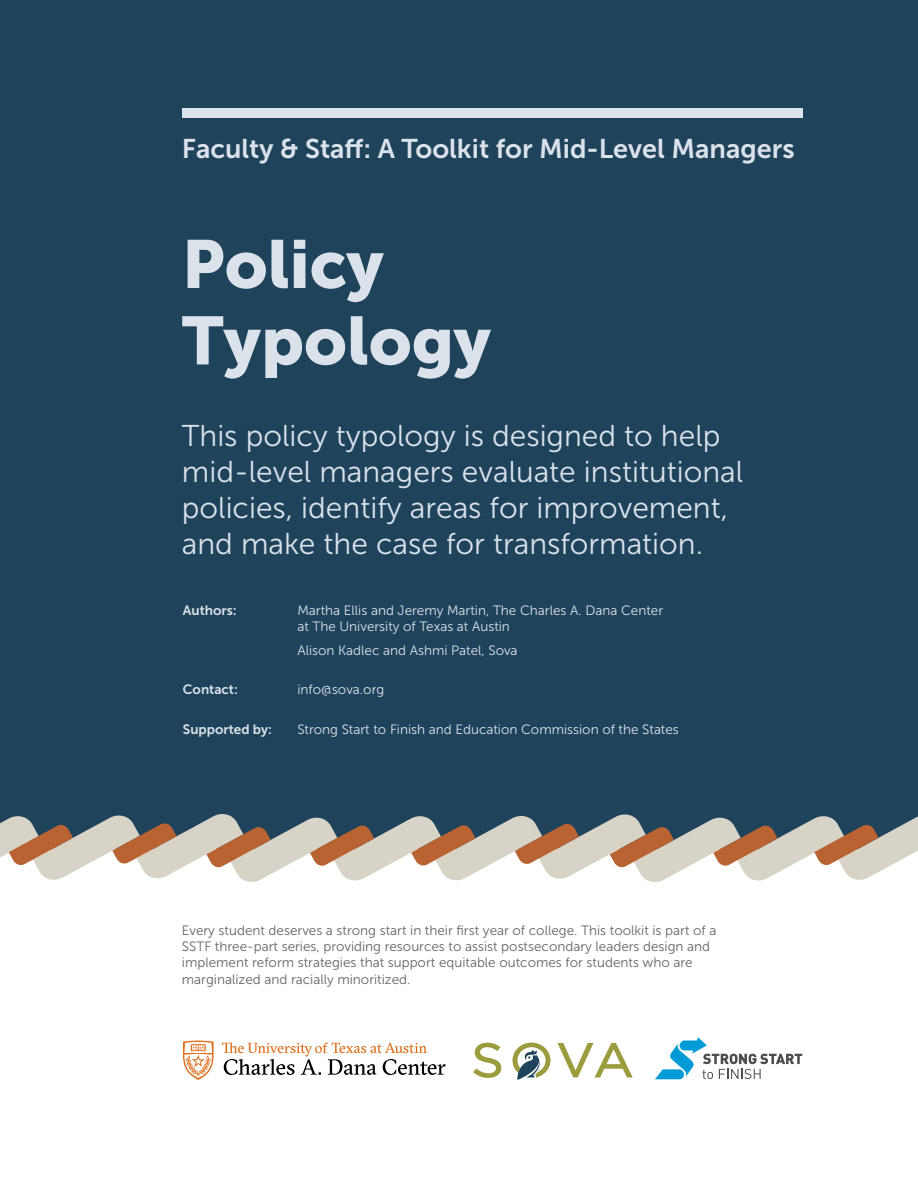
<style>
.page{position:relative;width:918px;height:1188px;background:#fff}
.page>*{position:absolute;margin:0;border:0;box-sizing:border-box;transform-origin:0 0}
.t1{font:67.5px/76.5px "Museo Sans 900";color:#dbe2e9}
.t2{font:30px/36px "Museo Sans 300";color:#dbe2e9}
.t3{font:27px "Museo Sans 700";color:#dbe2e9}
.t4{font:13.5px/16.5px "Museo Sans 300";color:#646468}
.t5{font:13.5px/16.5px "Museo Sans 300";color:#dbe2e9}
.t6{font:13.5px "Museo Sans 700";color:#dbe2e9}
</style>
<div class="page">
<div style="left:0;top:0;width:918px;height:848px;background:#20435c"></div>
<svg style="left:0;top:814px;width:918px;height:68px"></svg>
<div style="left:182px;top:108px;width:620px;height:10px;background:#dbe2e9"></div>
<svg style="left:473px;top:1043px;width:28px;height:35px"></svg>
<svg style="left:557px;top:1043px;width:76px;height:34px"></svg>
<svg style="left:513px;top:1043px;width:38px;height:37px"></svg>
<svg style="left:183px;top:1040px;width:31px;height:40px"></svg>
<svg style="left:222px;top:1043px;width:223px;height:32px"></svg>
<svg style="left:655px;top:1037px;width:147px;height:42px"></svg>
<h3 class="t3" style="left:182px;top:134px;width:614px">Faculty &amp; Staff: A Toolkit for Mid-Level Managers</h3>
<h1 class="t1" style="left:182px;top:226px;width:311px">Policy<br>Typology</h1>
<h2 class="t2" style="left:182px;top:417px;width:563px">This policy typology is designed to help mid-level managers evaluate institutional policies, identify areas for improvement, and make the case for transformation.</h2>
<p class="t6" style="left:183px;top:603px;width:55px">Authors:</p>
<p class="t6" style="left:183px;top:682px;width:57px">Contact:</p>
<p class="t6" style="left:183px;top:722px;width:91px">Supported by:</p>
<p class="t5" style="left:297px;top:602px;width:367px">Martha Ellis and Jeremy Martin, The Charles A. Dana Center at The University of Texas at Austin</p>
<p class="t5" style="left:297px;top:642px;width:222px">Alison Kadlec and Ashmi Patel, Sova</p>
<p class="t5" style="left:297px;top:682px;width:88px">info@sova.org</p>
<p class="t5" style="left:297px;top:721px;width:383px">Strong Start to Finish and Education Commission of the States</p>
<p class="t4" style="left:182px;top:922px;width:536px">Every student deserves a strong start in their first year of college. This toolkit is part of a SSTF three-part series, providing resources to assist postsecondary leaders design and implement reform strategies that support equitable outcomes for students who are marginalized and racially minoritized.</p>
</div>
